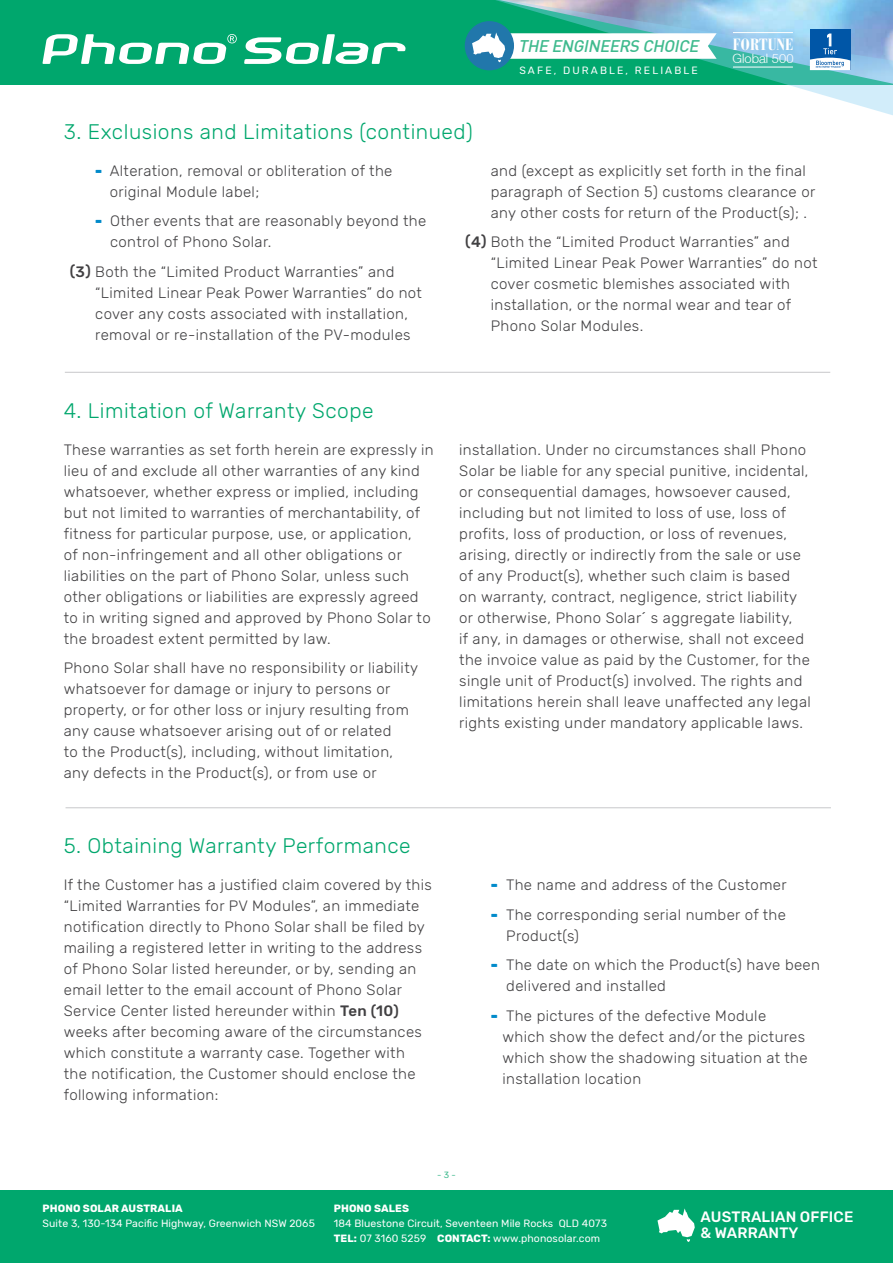
<style>
.page{position:relative;width:893px;height:1263px;background:#fff}
.page>*{position:absolute;margin:0;border:0;box-sizing:border-box;transform-origin:0 0}
.t1{font:300 21px "Rubik";letter-spacing:.025em;color:#00a76d}
.t2{font:italic 500 16.5px "DIN";color:#3fba8e}
.t3{font:700 condensed 16.2px "Bauer Bodoni";color:#fff}
.t4{font:300 15px/21px "Rubik";letter-spacing:.025em;color:#414042}
.t5{font:500 15px/16.5px "Rubik";letter-spacing:.01em;color:#fff}
.t6{font:300 12.9px "Helvetica Neue LT";color:#fff}
.t7{font:10.5px/15px "Rubik";letter-spacing:.01em;color:#fff}
.t8{font:700 10.5px "Rubik";letter-spacing:.01em;color:#fff}
.t9{font:10.5px "Rubik";letter-spacing:.2em;color:#fff}
.t10{font:9px "Rubik";color:#3fba8e}
.s1{font-weight:900;color:#008aca}
.s2{font-weight:500}
.s3{font-weight:700}
</style>
<div class="page">
<div style="left:0;top:0;width:893px;height:85px;background:#00a76d"></div>
<svg style="left:487px;top:0;width:406px;height:115px"></svg>
<svg style="left:244px;top:34px;width:162px;height:30px"></svg>
<svg style="left:42px;top:34px;width:195px;height:30px"></svg>
<div style="left:465px;top:21px;width:49px;height:49px;background:#2177ab;border-radius:50%"></div>
<svg style="left:472px;top:32px;width:245px;height:30px"></svg>
<div style="left:0;top:1191px;width:893px;height:72px;background:#00a76d"></div>
<div style="left:810px;top:30px;width:40px;height:40px;background:#0056a7"></div>
<svg style="left:810px;top:33px;width:40px;height:37px"></svg>
<hr style="left:733px;top:32px;width:60px;height:1px;background:#fff">
<hr style="left:733px;top:67px;width:60px;height:1px;background:#fff">
<svg style="left:657px;top:1208px;width:38px;height:34px"></svg>
<hr style="left:65px;top:372px;width:765px;height:1px;background:#c7c8ca">
<hr style="left:66px;top:807px;width:765px;height:1px;background:#c7c8ca">
<h1 class="t1" style="left:64px;top:120px;width:411px">3. Exclusions and Limitations (continued)</h1>
<p class="t2" style="left:518px;top:35px;width:186px">THE ENGINEERS CHOICE</p>
<p class="t9" style="left:519px;top:64px;width:180px">SAFE, DURABLE, RELIABLE</p>
<p class="t3" style="left:733px;top:35px;width:62px">FORTUNE</p>
<p class="t6" style="left:733px;top:50px;width:62px">Global 500</p>
<p class="t4" style="left:110px;top:160px;width:284px;text-indent:-14px"><span class="s1">-</span> Alteration, removal or obliteration of the original Module label;</p>
<p class="t4" style="left:110px;top:211px;width:318px;text-indent:-15px"><span class="s1">-</span> Other events that are reasonably beyond the control of Phono Solar.</p>
<p class="t4" style="left:95px;top:261px;width:328px;text-indent:-26px"><span class="s2">(3)</span> Both the “Limited Product Warranties” and “Limited Linear Peak Power Warranties” do not cover any costs associated with installation, removal or re-installation of the PV-modules</p>
<h1 class="t1" style="left:64px;top:399px;width:311px">4. Limitation of Warranty Scope</h1>
<p class="t4" style="left:64px;top:439px;width:371px">These warranties as set forth herein are expressly in lieu of and exclude all other warranties of any kind whatsoever, whether express or implied, including but not limited to warranties of merchantability, of fitness for particular purpose, use, or application,<br>of non-infringement and all other obligations or liabilities on the part of Phono Solar, unless such other obligations or liabilities are expressly agreed to in writing signed and approved by Phono Solar to the broadest extent permitted by law.</p>
<p class="t4" style="left:64px;top:658px;width:356px">Phono Solar shall have no responsibility or liability whatsoever for damage or injury to persons or property, or for other loss or injury resulting from any cause whatsoever arising out of or related<br>to the Product(s), including, without limitation, any defects in the Product(s), or from use or</p>
<p class="t4" style="left:491px;top:160px;width:326px">and (except as explicitly set forth in the final paragraph of Section 5) customs clearance or any other costs for return of the Product(s); .</p>
<p class="t4" style="left:491px;top:232px;width:328px;text-indent:-25px"><span class="s2">(4)</span> Both the “Limited Product Warranties” and “Limited Linear Peak Power Warranties” do not cover cosmetic blemishes associated with installation, or the normal wear and tear of Phono Solar Modules.</p>
<p class="t4" style="left:459px;top:439px;width:353px">installation. Under no circumstances shall Phono Solar be liable for any special punitive, incidental, or consequential damages, howsoever caused, including but not limited to loss of use, loss of profits, loss of production, or loss of revenues, arising, directly or indirectly from the sale or use of any Product(s), whether such claim is based on warranty, contract, negligence, strict liability or otherwise, Phono Solar´ s aggregate liability,<br>if any, in damages or otherwise, shall not exceed the invoice value as paid by the Customer, for the single unit of Product(s) involved. The rights and limitations herein shall leave unaffected any legal rights existing under mandatory applicable laws.</p>
<h1 class="t1" style="left:64px;top:834px;width:348px">5. Obtaining Warranty Performance</h1>
<p class="t4" style="left:64px;top:875px;width:370px">If the Customer has a justified claim covered by this “Limited Warranties for PV Modules”, an immediate notification directly to Phono Solar shall be filed by mailing a registered letter in writing to the address of Phono Solar listed hereunder, or by, sending an email letter to the email account of Phono Solar Service Center listed hereunder within <span class="s2">Ten (10) </span>weeks after becoming aware of the circumstances which constitute a warranty case. Together with<br>the notification, the Customer should enclose the following information:</p>
<p class="t4" style="left:491px;top:875px;width:297px"><span class="s1">-</span> The name and address of the Customer</p>
<p class="t4" style="left:506px;top:904px;width:281px;text-indent:-16px"><span class="s1">-</span> The corresponding serial number of the<br>Product(s)</p>
<p class="t4" style="left:506px;top:955px;width:315px;text-indent:-16px"><span class="s1">-</span> The date on which the Product(s) have been delivered and installed</p>
<p class="t4" style="left:502px;top:1005px;width:307px;text-indent:-12px"><span class="s1">-</span> The pictures of the defective Module which show the defect and/or the pictures which show the shadowing situation at the installation location</p>
<p class="t10" style="left:437px;top:1169px;width:20px">- 3 -</p>
<p class="t8" style="left:334px;top:1202px;width:77px">PHONO SALES</p>
<p class="t7" style="left:334px;top:1216px;width:275px">184 Bluestone Circuit, Seventeen Mile Rocks QLD 4073<br><span class="s3">TEL:</span> 07 3160 5259 <span class="s3">CONTACT:</span> www.phonosolar.com</p>
<p class="t8" style="left:43px;top:1202px;width:142px">PHONO SOLAR AUSTRALIA</p>
<p class="t7" style="left:43px;top:1216px;width:274px">Suite 3, 130-134 Pacific Highway, Greenwich NSW 2065</p>
<p class="t5" style="left:701px;top:1209px;width:154px">AUSTRALIAN OFFICE &amp; WARRANTY</p>
</div>
